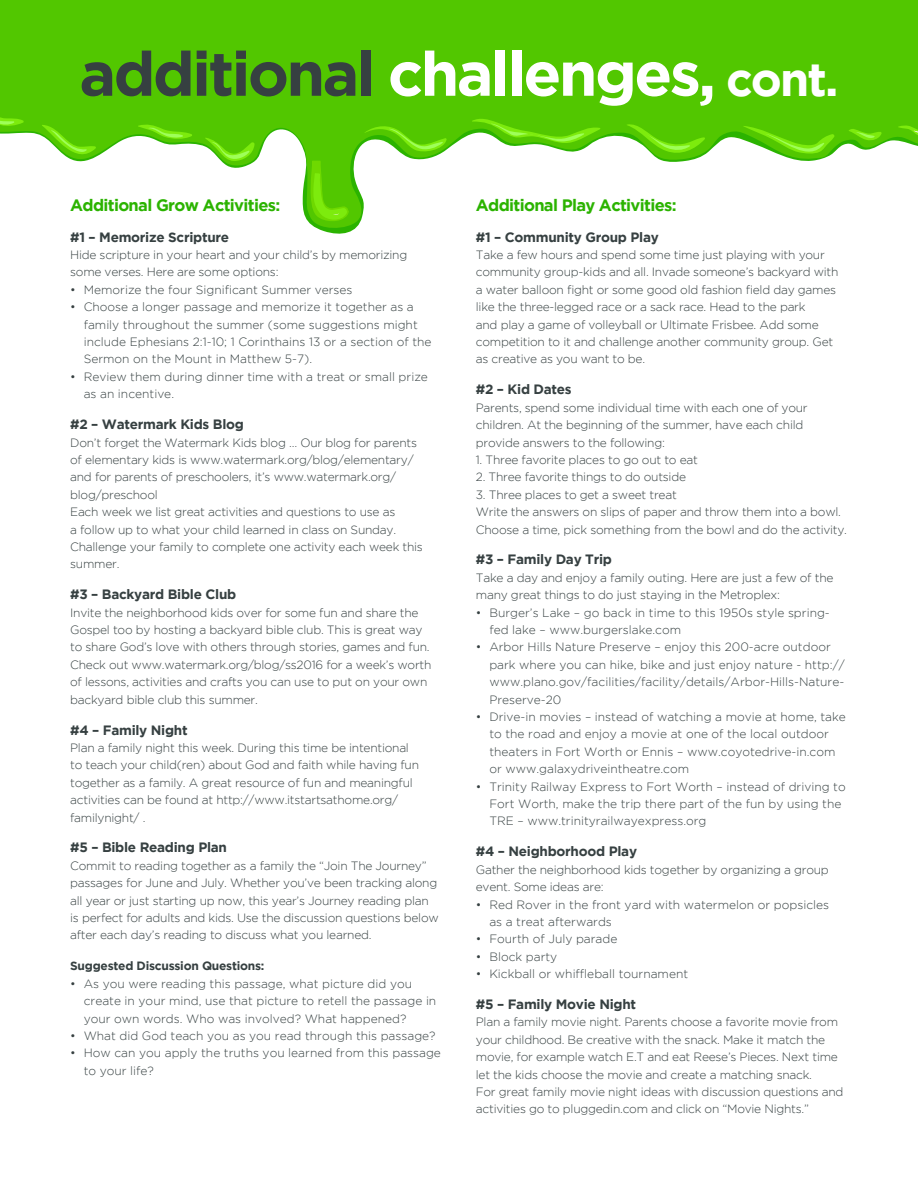
<style>
.page{position:relative;width:918px;height:1188px;background:#fff}
.page>*{position:absolute;margin:0;border:0;box-sizing:border-box;transform-origin:0 0}
.t1{font:700 61.95px "Gotham";letter-spacing:-.04em;color:#fff}
.t2{font:700 16.5px "Gotham";letter-spacing:-.04em;color:#2bb300}
.t3{font:700 13.5px "Gotham";letter-spacing:-.02em;color:#364041}
.t4{font:300 12px/17.4px "Gotham";letter-spacing:-.02em;color:#364041}
.t5{font:300 12px/17.4px "Gotham";color:#364041}
.t6{font:700 12px "Gotham";letter-spacing:-.02em;color:#364041}
.s1{color:#364041}
.s2{font-size:46.95px}
</style>
<div class="page">
<svg style="left:0;top:97px;width:918px;height:135px"></svg>
<svg style="left:0;top:97px;width:24px;height:32px"></svg>
<svg style="left:42px;top:125px;width:54px;height:42px"></svg>
<svg style="left:138px;top:123px;width:54px;height:17px"></svg>
<svg style="left:205px;top:138px;width:50px;height:23px"></svg>
<svg style="left:364px;top:124px;width:83px;height:30px"></svg>
<svg style="left:472px;top:117px;width:129px;height:28px;background:#6ad31e"></svg>
<svg style="left:627px;top:122px;width:78px;height:34px;background:#6ed423"></svg>
<svg style="left:743px;top:126px;width:92px;height:38px"></svg>
<svg style="left:849px;top:127px;width:33px;height:14px"></svg>
<svg style="left:898px;top:114px;width:20px;height:24px"></svg>
<svg style="left:306px;top:97px;width:50px;height:133px;background:#57ca05"></svg>
<div style="left:0;top:0;width:918px;height:97px;background:#52c700"></div>
<h1 class="t1" style="left:79px;top:38px;width:761px"><span class="s1">additional</span> challenges, <span class="s2">cont.</span></h1>
<h2 class="t2" style="left:70px;top:195px;width:212px">Additional Grow Activities:</h2>
<p class="t3" style="left:70px;top:229px;width:160px">#1 – Memorize Scripture</p>
<p class="t4" style="left:70px;top:246px;width:339px">Hide scripture in your heart and your child’s by memorizing some verses. Here are some options:</p>
<p class="t5" style="left:70px;top:281px;width:284px">• Memorize the four Significant Summer verses</p>
<p class="t5" style="left:84px;top:298px;width:349px;text-indent:-14px">• Choose a longer passage and memorize it together as a family throughout the summer (some suggestions might include Ephesians 2:1-10; 1 Corinthains 13 or a section of the Sermon on the Mount in Matthew 5-7).</p>
<p class="t5" style="left:84px;top:368px;width:346px;text-indent:-14px">• Review them during dinner time with a treat or small prize as an incentive.</p>
<p class="t3" style="left:70px;top:417px;width:175px">#2 – Watermark Kids Blog</p>
<p class="t4" style="left:70px;top:433px;width:354px">Don’t forget the Watermark Kids blog … Our blog for parents of elementary kids is www.watermark.org/blog/elementary/ and for parents of preschoolers, it’s www.watermark.org/ blog/preschool<br>Each week we list great activities and questions to use as<br>a follow up to what your child learned in class on Sunday.<br>Challenge your family to complete one activity each week this summer.</p>
<p class="t3" style="left:70px;top:587px;width:168px">#3 – Backyard Bible Club</p>
<p class="t4" style="left:70px;top:604px;width:363px">Invite the neighborhood kids over for some fun and share the Gospel too by hosting a backyard bible club. This is great way to share God’s love with others through stories, games and fun.<br>Check out www.watermark.org/blog/ss2016 for a week’s worth of lessons, activities and crafts you can use to put on your own backyard bible club this summer.</p>
<p class="t3" style="left:70px;top:722px;width:119px">#4 – Family Night</p>
<p class="t4" style="left:70px;top:739px;width:350px">Plan a family night this week. During this time be intentional to teach your child(ren) about God and faith while having fun together as a family. A great resource of fun and meaningful activities can be found at http://www.itstartsathome.org/ familynight/ .</p>
<p class="t3" style="left:70px;top:840px;width:158px">#5 – Bible Reading Plan</p>
<p class="t4" style="left:70px;top:857px;width:370px">Commit to reading together as a family the “Join The Journey” passages for June and July. Whether you’ve been tracking along all year or just starting up now, this year’s Journey reading plan is perfect for adults and kids. Use the discussion questions below after each day’s reading to discuss what you learned.</p>
<p class="t6" style="left:70px;top:959px;width:196px">Suggested Discussion Questions:</p>
<p class="t5" style="left:84px;top:975px;width:354px;text-indent:-14px">• As you were reading this passage, what picture did you create in your mind, use that picture to retell the passage in your own words. Who was involved? What happened?</p>
<p class="t5" style="left:70px;top:1027px;width:367px">• What did God teach you as you read through this passage?</p>
<p class="t5" style="left:84px;top:1044px;width:359px;text-indent:-14px">• How can you apply the truths you learned from this passage to your life?</p>
<h2 class="t2" style="left:476px;top:195px;width:202px">Additional Play Activities:</h2>
<p class="t3" style="left:476px;top:229px;width:185px">#1 – Community Group Play</p>
<p class="t4" style="left:476px;top:246px;width:364px">Take a few hours and spend some time just playing with your community group-kids and all. Invade someone’s backyard with a water balloon fight or some good old fashion field day games like the three-legged race or a sack race. Head to the park<br>and play a game of volleyball or Ultimate Frisbee. Add some competition to it and challenge another community group. Get as creative as you want to be.</p>
<p class="t3" style="left:476px;top:382px;width:97px">#2 – Kid Dates</p>
<p class="t4" style="left:476px;top:399px;width:333px">Parents, spend some individual time with each one of your children. At the beginning of the summer, have each child provide answers to the following:</p>
<p class="t4" style="left:476px;top:451px;width:224px">1. Three favorite places to go out to eat</p>
<p class="t4" style="left:476px;top:468px;width:212px">2. Three favorite things to do outside</p>
<p class="t4" style="left:476px;top:486px;width:373px">3. Three places to get a sweet treat<br>Write the answers on slips of paper and throw them into a bowl.<br>Choose a time, pick something from the bowl and do the activity.</p>
<p class="t3" style="left:476px;top:552px;width:138px">#3 – Family Day Trip</p>
<p class="t4" style="left:476px;top:569px;width:359px">Take a day and enjoy a family outing. Here are just a few of the many great things to do just staying in the Metroplex:</p>
<p class="t5" style="left:489px;top:604px;width:342px;text-indent:-14px">• Burger’s Lake – go back in time to this 1950s style spring&shy;fed lake – www.burgerslake.com</p>
<p class="t5" style="left:489px;top:638px;width:357px;text-indent:-14px">• Arbor Hills Nature Preserve – enjoy this 200-acre outdoor park where you can hike, bike and just enjoy nature - http:// www.plano.gov/facilities/facility/details/Arbor-Hills-Nature-Preserve-20</p>
<p class="t5" style="left:489px;top:708px;width:358px;text-indent:-14px">• Drive-in movies – instead of watching a movie at home, take to the road and enjoy a movie at one of the local outdoor theaters in Fort Worth or Ennis – www.coyotedrive-in.com or www.galaxydriveintheatre.com</p>
<p class="t5" style="left:489px;top:778px;width:358px;text-indent:-14px">• Trinity Railway Express to Fort Worth – instead of driving to<br>Fort Worth, make the trip there part of the fun by using the<br>TRE – www.trinityrailwayexpress.org</p>
<p class="t3" style="left:476px;top:844px;width:163px">#4 – Neighborhood Play</p>
<p class="t4" style="left:476px;top:861px;width:355px">Gather the neighborhood kids together by organizing a group event. Some ideas are:</p>
<p class="t5" style="left:489px;top:895px;width:341px;text-indent:-14px">• Red Rover in the front yard with watermelon or popsicles as a treat afterwards</p>
<p class="t5" style="left:476px;top:930px;width:143px">• Fourth of July parade</p>
<p class="t5" style="left:476px;top:948px;width:83px">• Block party</p>
<p class="t5" style="left:476px;top:965px;width:214px">• Kickball or whiffleball tournament</p>
<p class="t3" style="left:476px;top:996px;width:162px">#5 – Family Movie Night</p>
<p class="t4" style="left:476px;top:1013px;width:369px">Plan a family movie night. Parents choose a favorite movie from your childhood. Be creative with the snack. Make it match the movie, for example watch E.T and eat Reese’s Pieces. Next time let the kids choose the movie and create a matching snack.<br>For great family movie night ideas with discussion questions and activities go to pluggedin.com and click on “Movie Nights.”</p>
</div>
